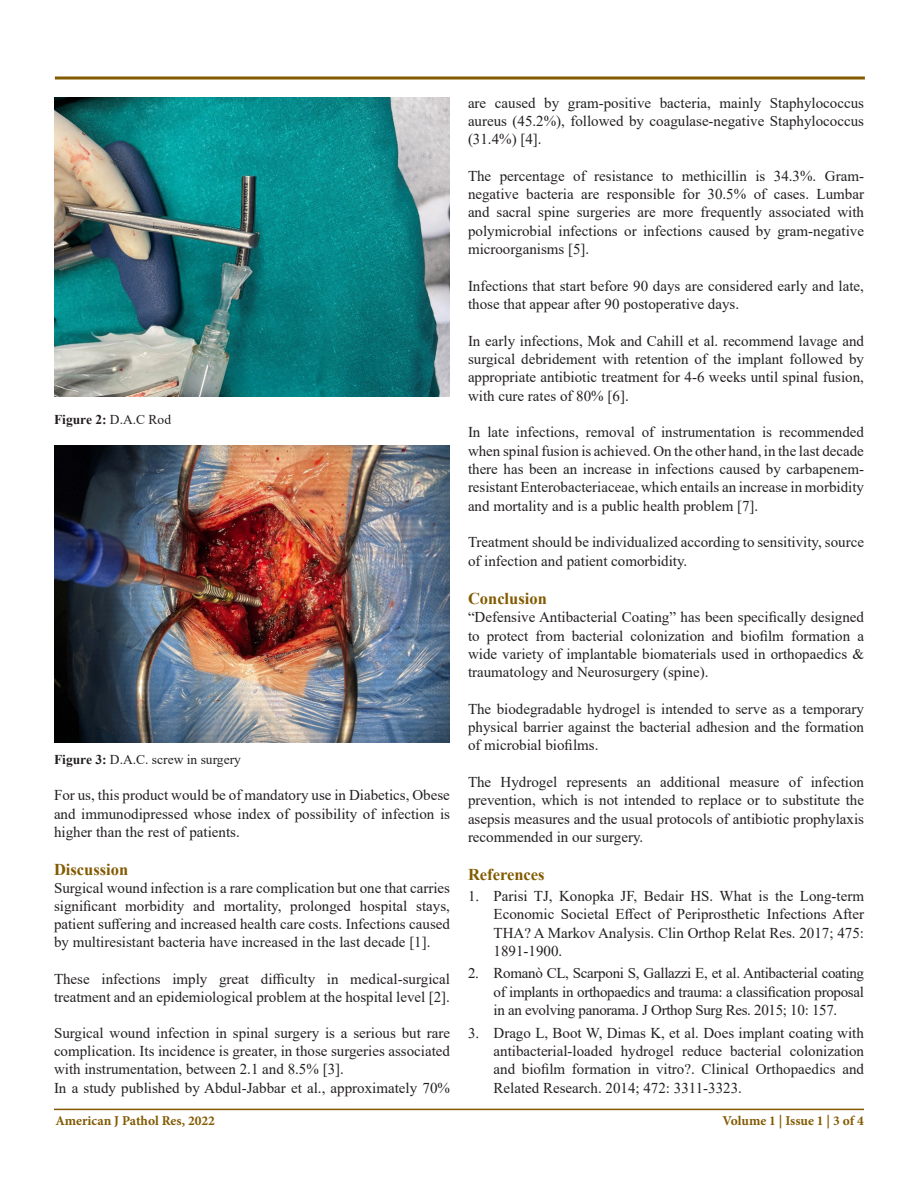
<style>
.page{position:relative;width:918px;height:1188px;background:#fff}
.page>*{position:absolute;margin:0;border:0;box-sizing:border-box;transform-origin:0 0}
.Heading{font:700 16.5px "Times New Roman";color:#825a00}
.t1{font:15px/18.3px "Times New Roman";color:#231f20;text-align:justify}
.t2{font:700 13.5px "Minion Pro";color:#825a00}
.t3{font:13.5px "Times New Roman";color:#231f20}
.t4{font:700 13.5px "Times New Roman";color:#231f20}
.s1{font-weight:400}
.s2{font-weight:700}
</style>
<div class="page">
<hr style="left:54px;top:1109px;width:810px;height:1px;background:#825a00">
<svg style="left:54px;top:76px;width:811px;height:4px;background:#a1833f"></svg>
<img style="left:54px;top:97px;width:396px;height:300px">
<img style="left:54px;top:446px;width:396px;height:297px">
<p class="t4" style="left:54px;top:409px;width:119px">Figure 2: <span class="s1">D.A.C Rod</span></p>
<p class="t3" style="left:54px;top:750px;width:188px"><span class="s2">Figure 3:</span> D.A.C. screw in surgery</p>
<p class="t1" style="left:54px;top:786px;width:398px">For us, this product would be of mandatory use in Diabetics, Obese and immunodipressed whose index of possibility of infection is higher than the rest of patients.</p>
<p class="Heading" style="left:54px;top:857px;width:76px">Discussion</p>
<p class="t1" style="left:54px;top:878px;width:398px">Surgical wound infection is a rare complication but one that carries significant morbidity and mortality, prolonged hospital stays, patient suffering and increased health care costs. Infections caused by multiresistant bacteria have increased in the last decade [1].</p>
<p class="t1" style="left:54px;top:969px;width:398px">These infections imply great difficulty in medical-surgical treatment and an epidemiological problem at the hospital level [2].</p>
<p class="t1" style="left:54px;top:1024px;width:398px">Surgical wound infection in spinal surgery is a serious but rare complication. Its incidence is greater, in those surgeries associated with instrumentation, between 2.1 and 8.5% [3].</p>
<p class="t1" style="left:54px;top:1078px;width:398px">In a study published by Abdul-Jabbar et al., approximately 70%</p>
<p class="t1" style="left:468px;top:93px;width:398px">are caused by gram-positive bacteria, mainly Staphylococcus aureus (45.2%), followed by coagulase-negative Staphylococcus (31.4%) [4].</p>
<p class="t1" style="left:468px;top:166px;width:398px">The percentage of resistance to methicillin is 34.3%. Gram&shy;negative bacteria are responsible for 30.5% of cases. Lumbar and sacral spine surgeries are more frequently associated with polymicrobial infections or infections caused by gram-negative microorganisms [5].</p>
<p class="t1" style="left:468px;top:276px;width:398px">Infections that start before 90 days are considered early and late, those that appear after 90 postoperative days.</p>
<p class="t1" style="left:468px;top:331px;width:398px">In early infections, Mok and Cahill et al. recommend lavage and surgical debridement with retention of the implant followed by appropriate antibiotic treatment for 4-6 weeks until spinal fusion, with cure rates of 80% [6].</p>
<p class="t1" style="left:468px;top:423px;width:398px">In late infections, removal of instrumentation is recommended when spinal fusion is achieved. On the other hand, in the last decade there has been an increase in infections caused by carbapenem&shy;resistant Enterobacteriaceae, which entails an increase in morbidity and mortality and is a public health problem [7].</p>
<p class="t1" style="left:468px;top:533px;width:398px">Treatment should be individualized according to sensitivity, source of infection and patient comorbidity.</p>
<p class="Heading" style="left:468px;top:587px;width:80px">Conclusion</p>
<p class="t1" style="left:468px;top:608px;width:398px">“Defensive Antibacterial Coating” has been specifically designed to protect from bacterial colonization and biofilm formation a wide variety of implantable biomaterials used in orthopaedics &amp; traumatology and Neurosurgery (spine).</p>
<p class="t1" style="left:468px;top:699px;width:398px">The biodegradable hydrogel is intended to serve as a temporary physical barrier against the bacterial adhesion and the formation of microbial biofilms.</p>
<p class="t1" style="left:468px;top:772px;width:398px">The Hydrogel represents an additional measure of infection prevention, which is not intended to replace or to substitute the asepsis measures and the usual protocols of antibiotic prophylaxis recommended in our surgery.</p>
<p class="Heading" style="left:468px;top:863px;width:78px">References</p>
<p class="t1" style="left:494px;top:886px;width:372px">Parisi TJ, Konopka JF, Bedair HS. What is the Long-term Economic Societal Effect of Periprosthetic Infections After THA? A Markov Analysis. Clin Orthop Relat Res. 2017; 475:<br>1891-1900.</p>
<p class="t1" style="left:494px;top:964px;width:372px">Romanò CL, Scarponi S, Gallazzi E, et al. Antibacterial coating of implants in orthopaedics and trauma: a classification proposal in an evolving panorama. J Orthop Surg Res. 2015; 10: 157.</p>
<p class="t1" style="left:494px;top:1023px;width:372px;text-indent:-26px">✓ Drago L, Boot W, Dimas K, et al. Does implant coating with antibacterial-loaded hydrogel reduce bacterial colonization and biofilm formation in vitro?. Clinical Orthopaedics and Related Research. 2014; 472: 3311-3323.</p>
<p class="t2" style="left:55px;top:1111px;width:161px">American J Pathol Res, 2022</p>
<p class="t2" style="left:722px;top:1112px;width:143px">Volume 1 | Issue 1 | 3 of 4</p>
</div>
